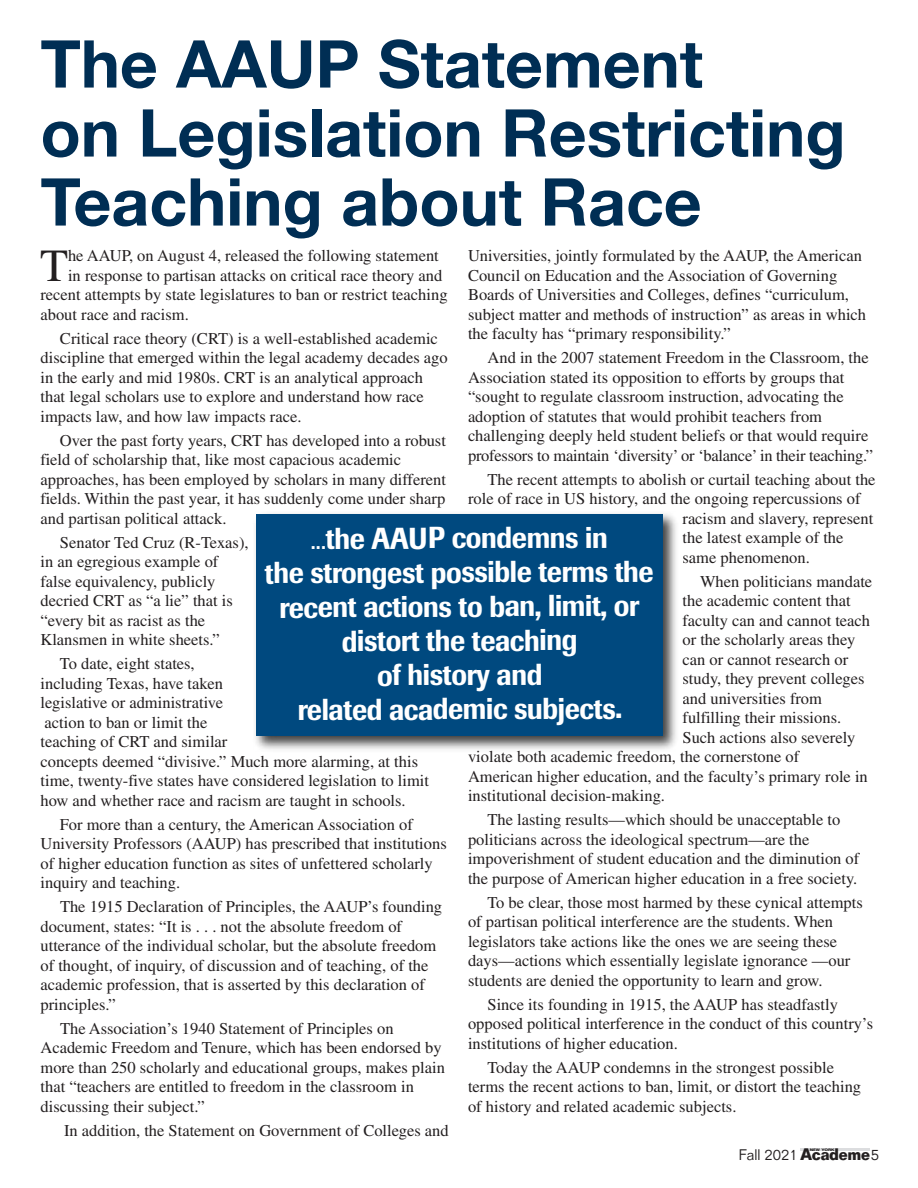
<style>
.page{position:relative;width:918px;height:1188px;background:#fff}
.page>*{position:absolute;margin:0;border:0;box-sizing:border-box;transform-origin:0 0}
.t1{font:700 66px/69px "Helvetica Neue";color:#002e54}
.t2{font:45.9px "Times";color:#231f20}
.t3{font:500 30px/34.2px "Imago";letter-spacing:-.02em;color:#fff;text-align:center;scale:.9 1}
.t4{font:16.5px/19.5px "Times";color:#231f20}
.t5{font:300 15px "Folio";color:#231f20}
.t6{font:700 3.45px "Folio";color:#231f20;scale:1.2 1}
.s1{font-weight:400}
.s2{font-weight:700;font-size:16.35px}
</style>
<div class="page">
<img style="left:255px;top:513px;width:421px;height:236px">
<div style="left:256px;top:514px;width:407px;height:222px;background:#00497f"></div>
<hr style="left:800px;top:1148px;width:69px;height:3px;background:#dcdddf">
<h1 class="t1" style="left:40px;top:36px;width:807px">The AAUP Statement<br>on Legislation Restricting<br>Teaching about Race</h1>
<h2 class="t2" style="left:40px;top:249px;width:30px">T</h2>
<p class="t4" style="left:68px;top:248px;width:372px">he AAUP, on August 4, released the following statement</p>
<p class="t4" style="left:468px;top:248px;width:400px">Universities, jointly formulated by the AAUP, the American Council on Education and the Association of Governing Boards of Universities and Colleges, defines “curriculum, subject matter and methods of instruction” as areas in which the faculty has “primary responsibility.”</p>
<p class="t4" style="left:468px;top:350px;width:407px;text-indent:20px">And in the 2007 statement Freedom in the Classroom, the Association stated its opposition to efforts by groups that “sought to regulate classroom instruction, advocating the adoption of statutes that would prohibit teachers from challenging deeply held student beliefs or that would require professors to maintain ‘diversity’ or ‘balance’ in their teaching.”</p>
<p class="t4" style="left:488px;top:471px;width:390px">The recent attempts to abolish or curtail teaching about the</p>
<p class="t4" style="left:468px;top:491px;width:394px">role of race in US history, and the ongoing repercussions of</p>
<p class="t4" style="left:683px;top:510px;width:192px">racism and slavery, represent</p>
<p class="t4" style="left:683px;top:530px;width:163px">the latest example of the</p>
<p class="t4" style="left:683px;top:549px;width:129px">same phenomenon.</p>
<p class="t4" style="left:700px;top:573px;width:174px">When politicians mandate</p>
<p class="t4" style="left:683px;top:593px;width:170px">the academic content that</p>
<p class="t4" style="left:683px;top:612px;width:189px">faculty can and cannot teach</p>
<p class="t4" style="left:683px;top:632px;width:174px">or the scholarly areas they</p>
<p class="t4" style="left:683px;top:651px;width:167px">can or cannot research or</p>
<p class="t4" style="left:683px;top:671px;width:184px">study, they prevent colleges</p>
<p class="t4" style="left:683px;top:690px;width:141px">and universities from</p>
<p class="t4" style="left:683px;top:710px;width:160px">fulfilling their missions.</p>
<p class="t4" style="left:683px;top:729px;width:175px">Such actions also severely</p>
<p class="t4" style="left:468px;top:749px;width:333px">violate both academic freedom, the cornerstone of</p>
<p class="t4" style="left:468px;top:768px;width:401px">American higher education, and the faculty’s primary role in</p>
<p class="t4" style="left:468px;top:788px;width:199px">institutional decision-making.</p>
<p class="t4" style="left:468px;top:812px;width:393px;text-indent:19px">The lasting results—which should be unacceptable to politicians across the ideological spectrum—are the impoverishment of student education and the diminution of the purpose of American higher education in a free society.</p>
<p class="t4" style="left:468px;top:894px;width:396px;text-indent:20px">To be clear, those most harmed by these cynical attempts of partisan political interference are the students. When legislators take actions like the ones we are seeing these days—actions which essentially legislate ignorance —our students are denied the opportunity to learn and grow.</p>
<p class="t4" style="left:468px;top:996px;width:407px;text-indent:20px">Since its founding in 1915, the AAUP has steadfastly opposed political interference in the conduct of this country’s institutions of higher education.</p>
<p class="t4" style="left:468px;top:1059px;width:395px;text-indent:20px">Today the AAUP condemns in the strongest possible terms the recent actions to ban, limit, or distort the teaching of history and related academic subjects.</p>
<p class="t4" style="left:68px;top:267px;width:376px">in response to partisan attacks on critical race theory and</p>
<p class="t4" style="left:40px;top:287px;width:409px">recent attempts by state legislatures to ban or restrict teaching</p>
<p class="t4" style="left:40px;top:306px;width:150px">about race and racism.</p>
<p class="t4" style="left:40px;top:330px;width:409px;text-indent:20px">Critical race theory (CRT) is a well-established academic discipline that emerged within the legal academy decades ago in the early and mid 1980s. CRT is an analytical approach that legal scholars use to explore and understand how race impacts law, and how law impacts race.</p>
<p class="t4" style="left:40px;top:432px;width:407px;text-indent:20px">Over the past forty years, CRT has developed into a robust field of scholarship that, like most capacious academic approaches, has been employed by scholars in many different fields. Within the past year, it has suddenly come under sharp and partisan political attack.</p>
<p class="t4" style="left:40px;top:534px;width:210px;text-indent:20px">Senator Ted Cruz (R-Texas), in an egregious example of false equivalency, publicly decried CRT as “a lie” that is “every bit as racist as the<br>Klansmen in white sheets.”</p>
<p class="t4" style="left:40px;top:656px;width:390px;text-indent:20px">To date, eight states,<br>including Texas, have taken<br>legislative or administrative<br>action to ban or limit the<br>teaching of CRT and similar<br>concepts deemed “divisive.” Much more alarming, at this time, twenty-five states have considered legislation to limit how and whether race and racism are taught in schools.</p>
<p class="t4" style="left:41px;top:816px;width:408px;text-indent:19px">For more than a century, the American Association of University Professors (AAUP) has prescribed that institutions of higher education function as sites of unfettered scholarly inquiry and teaching.</p>
<p class="t4" style="left:41px;top:899px;width:403px;text-indent:19px">The 1915 Declaration of Principles, the AAUP’s founding document, states: “It is . . . not the absolute freedom of utterance of the individual scholar, but the absolute freedom of thought, of inquiry, of discussion and of teaching, of the academic profession, that is asserted by this declaration of principles.”</p>
<p class="t4" style="left:41px;top:1020px;width:406px;text-indent:19px">The Association’s 1940 Statement of Principles on Academic Freedom and Tenure, which has been endorsed by more than 250 scholarly and educational groups, makes plain that “teachers are entitled to freedom in the classroom in discussing their subject.”</p>
<p class="t4" style="left:64px;top:1122px;width:386px">In addition, the Statement on Government of Colleges and</p>
<h3 class="t3" style="left:265px;top:524px;width:434px"><span class="s1">...</span>the AAUP condemns in<br>the strongest possible terms the recent actions to ban, limit, or distort the teaching<br>of history and<br>related academic subjects.</h3>
<p class="t5" style="left:739px;top:1149px;width:142px">Fall 2021 <span class="s2">Academe</span>5</p>
<p class="t6" style="left:810px;top:1148px;width:22px">NEW YORK</p>
</div>
